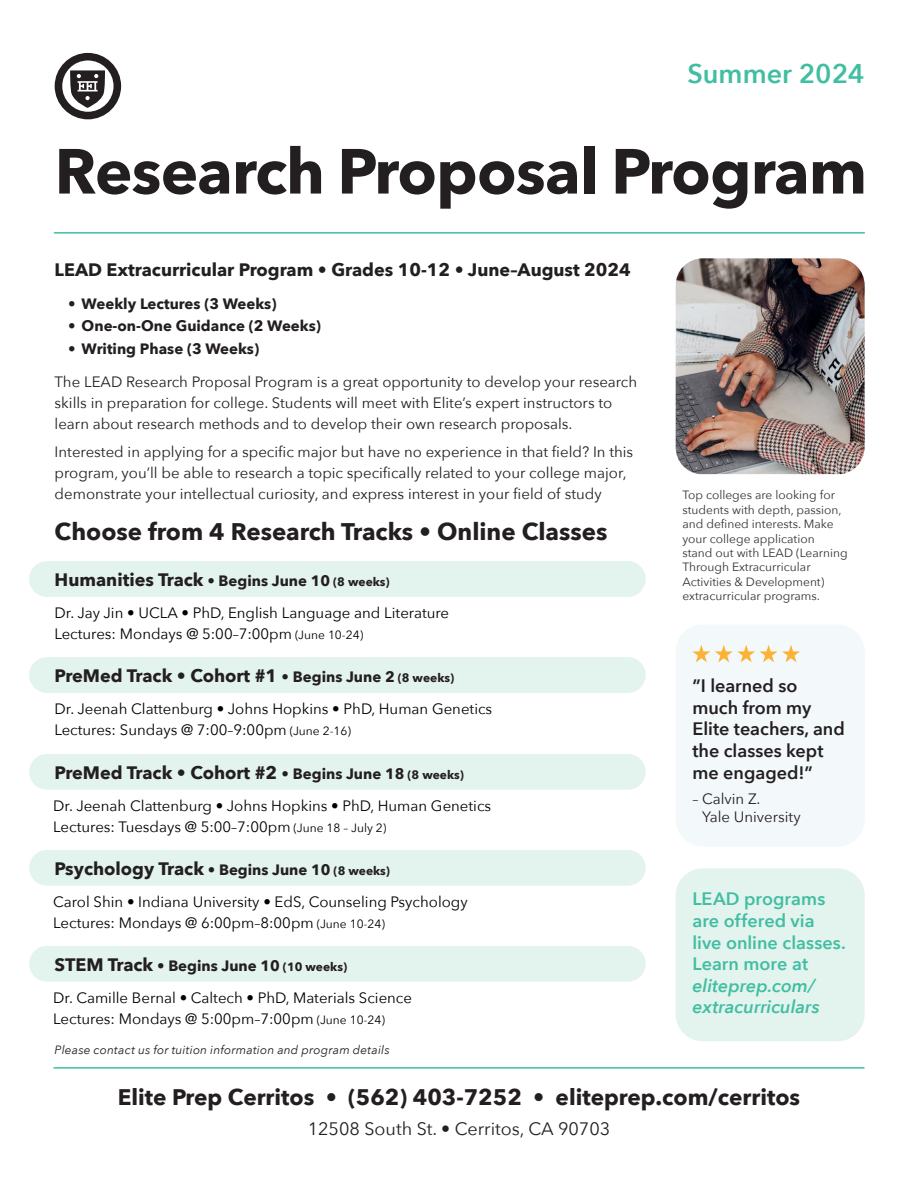
<style>
.page{position:relative;width:918px;height:1188px;background:#fff}
.page>*{position:absolute;margin:0;border:0;box-sizing:border-box;transform-origin:0 0}
.t1{font:700 63px "Avenir Next";letter-spacing:-.01em;color:#231f20}
.t2{font:600 27px "Avenir Next";color:#41bea2}
.t3{font:700 24px "Avenir Next";color:#231f20}
.t4{font:700 22.5px "Avenir Next";color:#231f20}
.t5{font:700 18px "Avenir Next";color:#231f20}
.t6{font:600 18px/21.6px "Avenir Next";color:#231f20}
.t7{font:600 18px/21.6px "Avenir Next";letter-spacing:.005em;color:#41bea2}
.t8{font:italic 600 18px/21.6px "Avenir Next";color:#41bea2}
.t9{font:18px "Avenir Next";color:#231f20}
.t10{font:15px/21px "Avenir Next";color:#231f20}
.t11{font:15px/21px "Avenir Next";color:#000001}
.t12{font:700 15px "Avenir Next";color:#231f20}
.t13{font:12px/14.4px "Avenir Next";color:#323332}
.t14{font:italic 12px "Avenir Next";letter-spacing:.015em;color:#231f20}
.s1{font-size:15px}
.s2{font-size:12px}
.s3{font-size:18px}
</style>
<div class="page">
<hr style="left:54px;top:1067px;width:810px;height:2px;background:#41bea2">
<svg style="left:55px;top:53px;width:66px;height:66px"></svg>
<div style="left:676px;top:625px;width:189px;height:222px;background:#f3f8fa;border-radius:27px"></div>
<img style="left:676px;top:258px;width:189px;height:216px">
<hr style="left:54px;top:232px;width:810px;height:2px;background:#41bea2">
<div style="left:676px;top:868px;width:189px;height:173px;background:#e3f3ee;border-radius:27px"></div>
<svg style="left:692px;top:645px;width:108px;height:17px"></svg>
<div style="left:29px;top:657px;width:617px;height:36px;background:#e3f3ee;border-radius:18px"></div>
<div style="left:29px;top:754px;width:617px;height:36px;background:#e3f3ee;border-radius:18px"></div>
<div style="left:29px;top:850px;width:617px;height:36px;background:#e3f3ee;border-radius:18px"></div>
<div style="left:29px;top:946px;width:617px;height:36px;background:#e3f3ee;border-radius:18px"></div>
<div style="left:29px;top:561px;width:617px;height:36px;background:#e3f3ee;border-radius:18px"></div>
<h2 class="t2" style="left:687px;top:56px;width:179px">Summer 2024</h2>
<h1 class="t1" style="left:55px;top:131px;width:814px">Research Proposal Program</h1>
<p class="t5" style="left:55px;top:258px;width:578px">LEAD Extracurricular Program • Grades 10-12 • June–August 2024</p>
<p class="t12" style="left:68px;top:294px;width:210px">• Weekly Lectures (3 Weeks)</p>
<p class="t12" style="left:68px;top:316px;width:254px">• One-on-One Guidance (2 Weeks)</p>
<p class="t12" style="left:68px;top:339px;width:193px">• Writing Phase (3 Weeks)</p>
<p class="t10" style="left:55px;top:372px;width:584px">The LEAD Research Proposal Program is a great opportunity to develop your research skills in preparation for college. Students will meet with Elite’s expert instructors to learn about research methods and to develop their own research proposals.</p>
<p class="t10" style="left:55px;top:442px;width:580px">Interested in applying for a specific major but have no experience in that field? In this program, you’ll be able to research a topic specifically related to your college major, demonstrate your intellectual curiosity, and express interest in your field of study</p>
<h3 class="t3" style="left:55px;top:516px;width:554px">Choose from 4 Research Tracks • Online Classes</h3>
<p class="t5" style="left:55px;top:568px;width:337px">Humanities Track <span class="s1">• Begins June 10</span> <span class="s2">(8 weeks)</span></p>
<p class="t11" style="left:54px;top:603px;width:396px">Dr. Jay Jin • UCLA • PhD, English Language and Literature<br>Lectures: Mondays @ 5:00–7:00pm <span class="s2">(June 10-24)</span></p>
<p class="t5" style="left:55px;top:664px;width:401px">PreMed Track • Cohort #1 <span class="s1">• Begins June 2</span> <span class="s2">(8 weeks)</span></p>
<p class="t11" style="left:54px;top:699px;width:439px">Dr. Jeenah Clattenburg • Johns Hopkins • PhD, Human Genetics<br>Lectures: Sundays @ 7:00–9:00pm <span class="s2">(June 2-16)</span></p>
<p class="t5" style="left:55px;top:761px;width:411px">PreMed Track • Cohort #2 <span class="s1">• Begins June 18</span> <span class="s2">(8 weeks)</span></p>
<p class="t11" style="left:53px;top:796px;width:439px">Dr. Jeenah Clattenburg • Johns Hopkins • PhD, Human Genetics<br>Lectures: Tuesdays @ 5:00–7:00pm <span class="s2">(June 18 – July 2)</span></p>
<p class="t5" style="left:55px;top:857px;width:337px">Psychology Track <span class="s1">• Begins June 10</span> <span class="s2">(8 weeks)</span></p>
<p class="t11" style="left:53px;top:892px;width:416px">Carol Shin • Indiana University • EdS, Counseling Psychology<br>Lectures: Mondays @ 6:00pm–8:00pm <span class="s2">(June 10-24)</span></p>
<p class="t12" style="left:55px;top:956px;width:294px"><span class="s3">STEM Track</span> • Begins June 10 <span class="s2">(10 weeks)</span></p>
<p class="t11" style="left:53px;top:988px;width:360px">Dr. Camille Bernal • Caltech • PhD, Materials Science<br>Lectures: Mondays @ 5:00pm–7:00pm <span class="s2">(June 10-24)</span></p>
<p class="t13" style="left:682px;top:488px;width:167px">Top colleges are looking for students with depth, passion, and defined interests. Make your college application stand out with LEAD (Learning<br>Through Extracurricular<br>Activities &amp; Development) extracurricular programs.</p>
<p class="t6" style="left:692px;top:676px;width:154px">”I learned so much from my<br>Elite teachers, and the classes kept me engaged!”</p>
<p class="t10" style="left:702px;top:790px;width:100px;line-height:18px;text-indent:-10px">– Calvin Z.<br>Yale University</p>
<p class="t7" style="left:692px;top:889px;width:155px">LEAD programs are offered via live online classes.<br>Learn more at</p>
<p class="t8" style="left:692px;top:975px;width:129px">eliteprep.com/ extracurriculars</p>
<p class="t14" style="left:55px;top:1042px;width:337px">Please contact us for tuition information and program details</p>
<h3 class="t4" style="left:118px;top:1082px;width:684px">Elite Prep Cerritos • (562) 403-7252 • eliteprep.com/cerritos</h3>
<p class="t9" style="left:308px;top:1117px;width:304px">12508 South St. • Cerritos, CA 90703</p>
</div>
